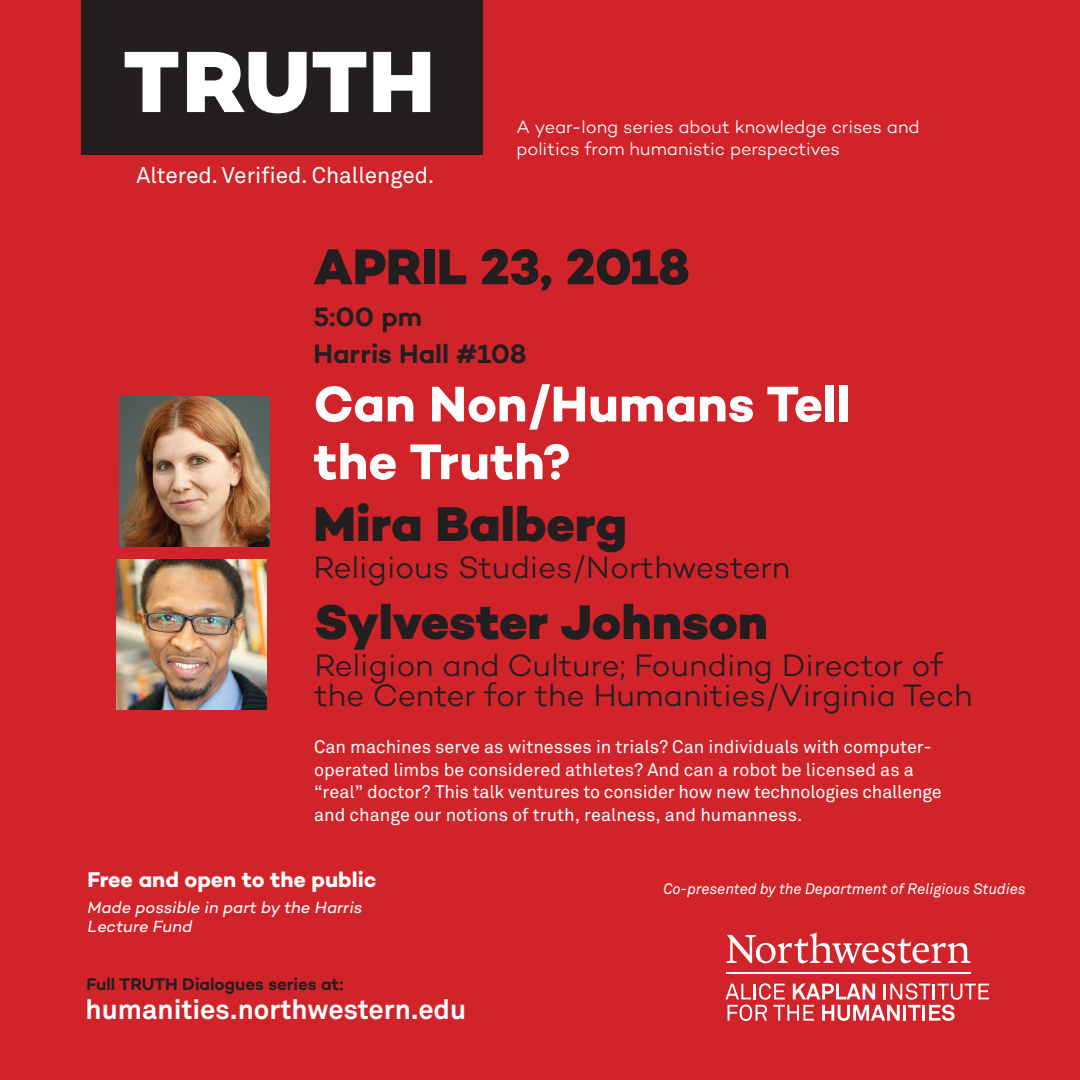
<style>
.page{position:relative;width:1080px;height:1080px;background:#d1232a}
.page>*{position:absolute;margin:0;border:0;box-sizing:border-box;transform-origin:0 0}
.t1{font:800 88.5px "Campton";letter-spacing:.01em;color:#fff}
.t2{font:700 51px/57.8px "Campton";color:#fff}
.t3{font:800 51px "Campton";letter-spacing:-.005em;color:#231f20}
.t4{font:800 49.5px "Campton";letter-spacing:-.005em;color:#231f20}
.t5{font:300 31.5px/30px "Campton";letter-spacing:-.005em;color:#231f20}
.t6{font:700 27.38px "Akkurat Pro";color:#fff}
.t7{font:600 27px/36.8px "Campton";color:#231f20}
.t8{font:22.5px "Akkurat Pro";color:#fff}
.t9{font:700 21.75px "Campton";letter-spacing:-.005em;color:#fff}
.t10{font:18px/22.5px "Akkurat Pro";color:#fff}
.t11{font:300 18px/21.6px "Campton";letter-spacing:-.01em;color:#fff}
.t12{font:600 17.25px "Campton";letter-spacing:-.005em;color:#231f20}
.t13{font:italic 16.5px/19.8px "Campton";color:#fff}
.t14{font:italic 15px "Akkurat Pro";color:#fff}
</style>
<div class="page">
<img style="left:119px;top:397px;width:151px;height:149px">
<svg style="left:726px;top:983px;width:263px;height:38px"></svg>
<svg style="left:727px;top:933px;width:244px;height:30px"></svg>
<hr style="left:727px;top:972px;width:244px;height:2px;background:#fff">
<div style="left:82px;top:0;width:401px;height:155px;background:#231f20"></div>
<img style="left:116px;top:560px;width:151px;height:149px">
<h1 class="t1" style="left:123px;top:25px;width:313px">TRUTH</h1>
<p class="t8" style="left:136px;top:162px;width:299px">Altered. Verified. Challenged.</p>
<p class="t11" style="left:517px;top:116px;width:405px">A year-long series about knowledge crises and politics from humanistic perspectives</p>
<h2 class="t3" style="left:313px;top:234px;width:378px">APRIL 23, 2018</h2>
<h3 class="t7" style="left:313px;top:298px;width:215px">5:00 pm<br>Harris Hall #108</h3>
<h2 class="t2" style="left:314px;top:374px;width:539px">Can Non/Humans Tell the Truth?</h2>
<h3 class="t4" style="left:314px;top:493px;width:315px">Mira Balberg</h3>
<h3 class="t5" style="left:314px;top:552px;width:478px">Religious Studies/Northwestern</h3>
<h3 class="t4" style="left:315px;top:591px;width:455px">Sylvester Johnson</h3>
<h3 class="t5" style="left:315px;top:650px;width:660px">Religion and Culture; Founding Director of the Center for the Humanities/Virginia Tech</h3>
<p class="t10" style="left:314px;top:736px;width:629px">Can machines serve as witnesses in trials? Can individuals with computer&shy;operated limbs be considered athletes? And can a robot be licensed as a “real” doctor? This talk ventures to consider how new technologies challenge and change our notions of truth, realness, and humanness.</p>
<p class="t9" style="left:87px;top:866px;width:290px">Free and open to the public</p>
<p class="t13" style="left:87px;top:897px;width:276px">Made possible in part by the Harris<br>Lecture Fund</p>
<p class="t12" style="left:86px;top:973px;width:258px">Full TRUTH Dialogues series at:</p>
<h3 class="t6" style="left:86px;top:992px;width:382px">humanities.northwestern.edu</h3>
<p class="t14" style="left:664px;top:880px;width:364px">Co-presented by the Department of Religious Studies</p>
</div>
